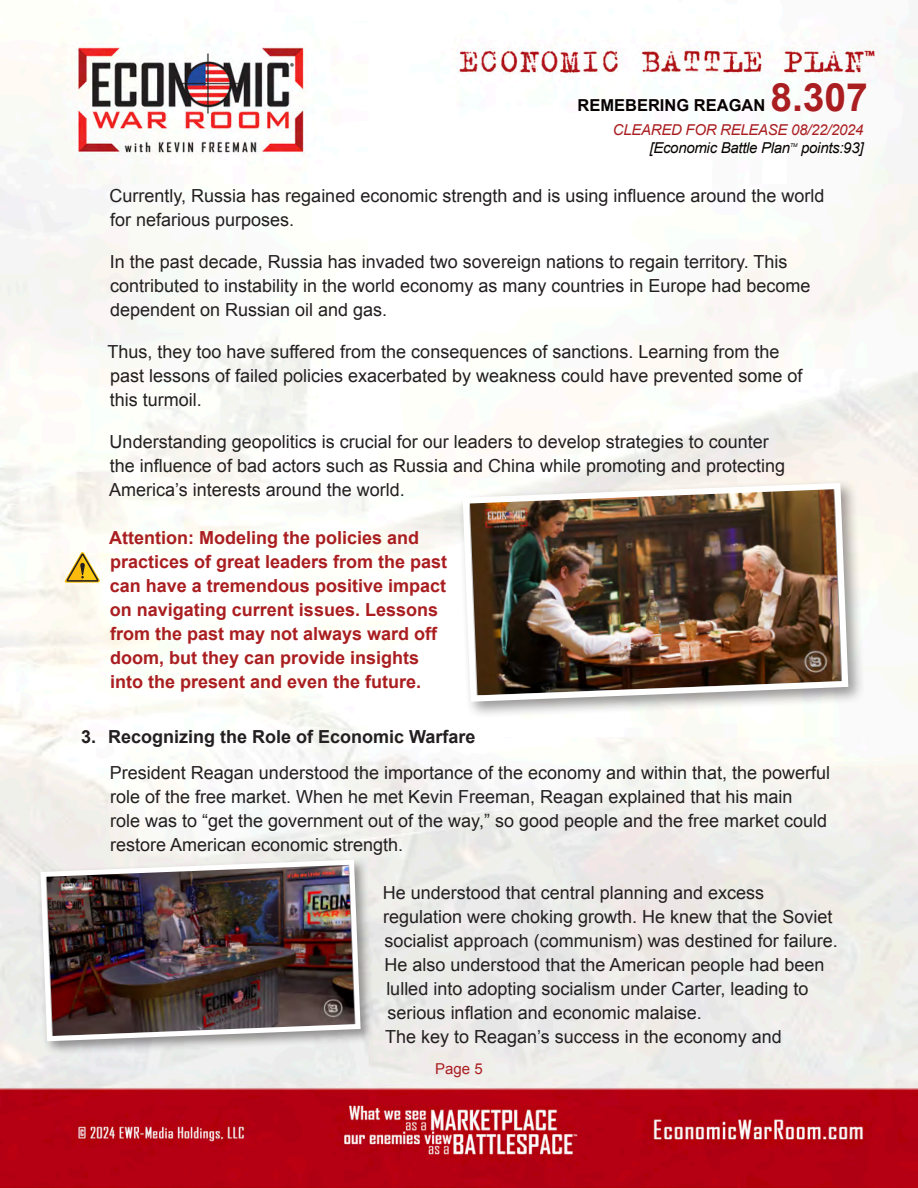
<style>
.page{position:relative;width:918px;height:1188px;background:#fff}
.page>*{position:absolute;margin:0;border:0;box-sizing:border-box;transform-origin:0 0}
.t1{font:700 39px "Arial";color:#aa1e21}
.t2{font:18px/24px "Arial";color:#231f20}
.t3{font:700 18px/24px "Arial";color:#aa1e21}
.Main_Number_Section{font:700 18px "Arial";color:#231f20}
.t4{font:700 16.5px "Arial";color:#080302}
.t5{font:italic 15px "Arial";letter-spacing:-.02em;color:#080302}
.t6{font:italic 15px "Arial";letter-spacing:-.02em;color:#aa1e21}
.t7{font:15px "Arial";color:#aa1e21}
.t8{font:italic 5.25px "Arial";color:#080302}
</style>
<div class="page">
<img style="left:0;top:5px;width:918px;height:1183px">
<svg style="left:64px;top:551px;width:37px;height:32px"></svg>
<div style="left:458px;top:478px;width:407px;height:241px;background:#231f20;opacity:.48"></div>
<img style="left:460px;top:480px;width:391px;height:225px">
<div style="left:37px;top:856px;width:338px;height:200px;background:#231f20;opacity:.48"></div>
<img style="left:38px;top:857px;width:325px;height:187px">
<h1 class="t1" style="left:770px;top:72px;width:99px">8.307</h1>
<p class="t6" style="left:613px;top:120px;width:252px">CLEARED FOR RELEASE 08/22/2024</p>
<p class="t5" style="left:650px;top:138px;width:142px">[Economic Battle Plan</p>
<p class="t8" style="left:790px;top:141px;width:9px">TM</p>
<p class="t5" style="left:801px;top:138px;width:64px">points:93]</p>
<p class="t4" style="left:577px;top:94px;width:189px">REMEBERING REAGAN</p>
<p class="t2" style="left:110px;top:184px;width:716px">Currently, Russia has regained economic strength and is using influence around the world for nefarious purposes.</p>
<p class="t2" style="left:110px;top:250px;width:702px">In the past decade, Russia has invaded two sovereign nations to regain territory. This contributed to instability in the world economy as many countries in Europe had become dependent on Russian oil and gas.</p>
<p class="t2" style="left:107px;top:340px;width:696px">Thus, they too have suffered from the consequences of sanctions. Learning from the past lessons of failed policies exacerbated by weakness could have prevented some of this turmoil.</p>
<p class="t2" style="left:109px;top:430px;width:678px">Understanding geopolitics is crucial for our leaders to develop strategies to counter the influence of bad actors such as Russia and China while promoting and protecting<br>America’s interests around the world.</p>
<p class="t3" style="left:109px;top:526px;width:340px">Attention: Modeling the policies and practices of great leaders from the past can have a tremendous positive impact on navigating current issues. Lessons from the past may not always ward off doom, but they can provide insights into the present and even the future.</p>
<p class="Main_Number_Section" style="left:81px;top:725px;width:396px">3. Recognizing the Role of Economic Warfare</p>
<p class="t2" style="left:110px;top:761px;width:722px">President Reagan understood the importance of the economy and within that, the powerful role of the free market. When he met Kevin Freeman, Reagan explained that his main<br>role was to “get the government out of the way,” so good people and the free market could restore American economic strength.</p>
<p class="t2" style="left:383px;top:881px;width:456px">He understood that central planning and excess regulation were choking growth. He knew that the Soviet socialist approach (communism) was destined for failure.<br>He also understood that the American people had been lulled into adopting socialism under Carter, leading to serious inflation and economic malaise.</p>
<p class="t2" style="left:385px;top:1025px;width:398px">The key to Reagan’s success in the economy and</p>
<p class="t7" style="left:435px;top:1059px;width:49px">Page 5</p>
</div>
